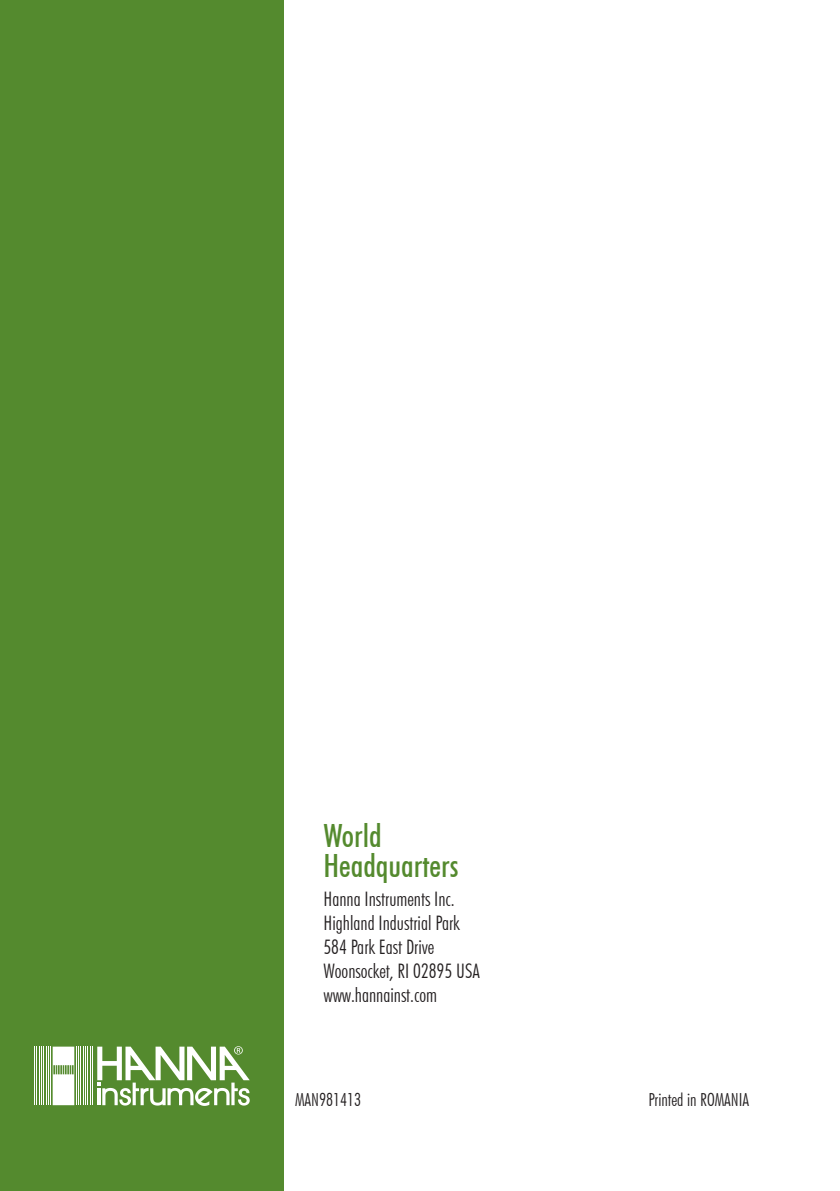
<style>
.page{position:relative;width:840px;height:1191px;background:#fff}
.page>*{position:absolute;margin:0;border:0;box-sizing:border-box;transform-origin:0 0}
.t1{font:500 condensed 32px/30px "Futura BT";color:#548a2e}
.t2{font:300 condensed 20px/24px "Futura BT";color:#231f20}
.t3{font:300 condensed 18px "Futura BT";color:#231f20}
</style>
<div class="page">
<div style="left:0;top:0;width:283px;height:1191px;background:#548a2e"></div>
<hr style="left:92px;top:1046px;width:1px;height:59px;background:#fff">
<hr style="left:90px;top:1046px;width:1px;height:59px;background:#fff">
<hr style="left:87px;top:1046px;width:1px;height:59px;background:#fff">
<hr style="left:85px;top:1046px;width:1px;height:59px;background:#fff">
<hr style="left:83px;top:1046px;width:1px;height:59px;background:#fff">
<hr style="left:81px;top:1046px;width:1px;height:59px;background:#fff">
<hr style="left:78px;top:1046px;width:1px;height:59px;background:#fff">
<hr style="left:76px;top:1046px;width:1px;height:59px;background:#fff">
<hr style="left:50px;top:1046px;width:1px;height:59px;background:#fff">
<hr style="left:48px;top:1046px;width:1px;height:59px;background:#fff">
<hr style="left:46px;top:1046px;width:1px;height:59px;background:#fff">
<hr style="left:43px;top:1046px;width:1px;height:59px;background:#fff">
<hr style="left:41px;top:1046px;width:1px;height:59px;background:#fff">
<hr style="left:39px;top:1046px;width:1px;height:59px;background:#fff">
<hr style="left:36px;top:1046px;width:1px;height:59px;background:#fff">
<hr style="left:34px;top:1046px;width:1px;height:59px;background:#fff">
<svg style="left:53px;top:1046px;width:21px;height:59px"></svg>
<svg style="left:97px;top:1046px;width:152px;height:60px"></svg>
<h1 class="t1" style="left:323px;top:820px;width:136px">World<br>Headquarters</h1>
<p class="t2" style="left:323px;top:887px;width:158px">Hanna Instruments Inc.<br>Highland Industrial Park<br>584 Park East Drive<br>Woonsocket, RI 02895 USA www.hannainst.com</p>
<p class="t3" style="left:295px;top:1088px;width:68px">MAN981413</p>
<p class="t3" style="left:648px;top:1088px;width:102px">Printed in ROMANIA</p>
</div>
